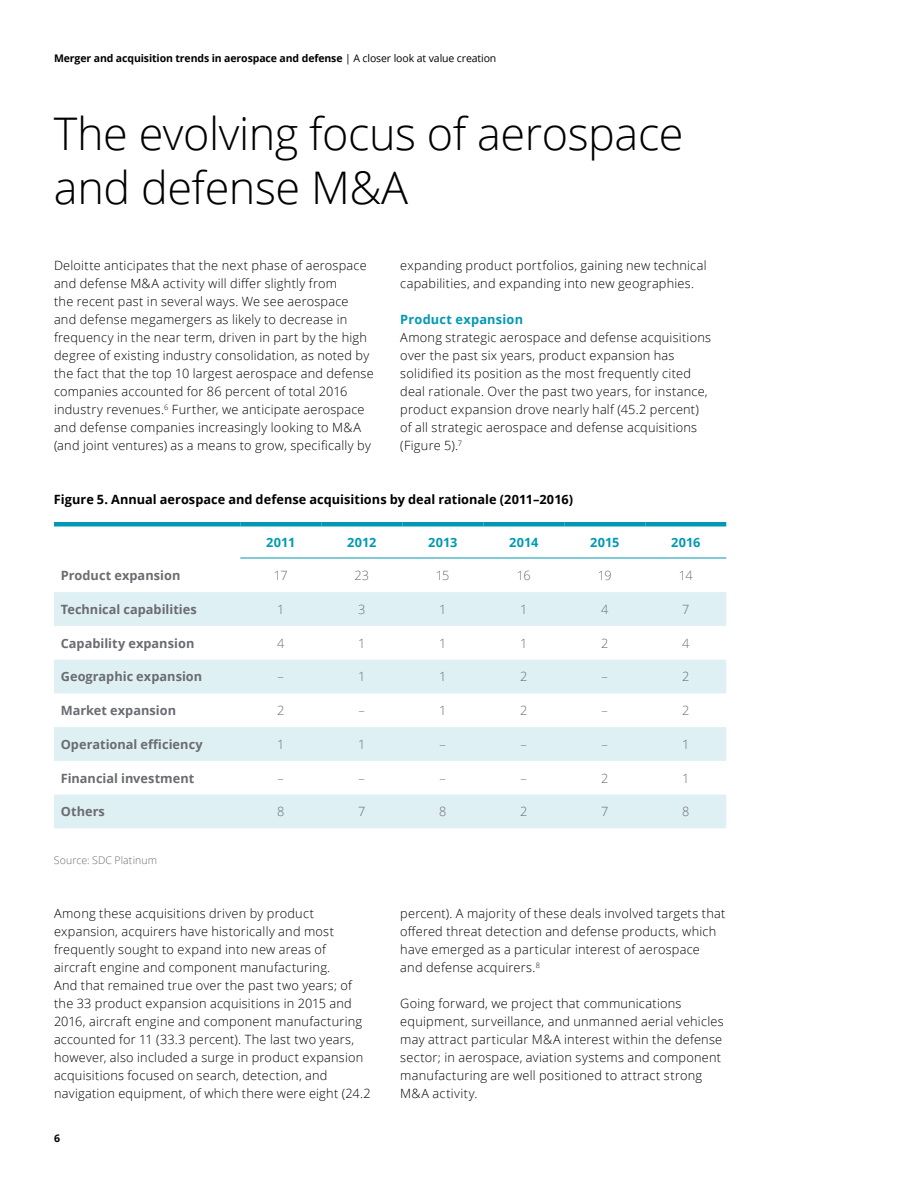
<style>
.page{position:relative;width:918px;height:1188px;background:#fff}
.page>*{position:absolute;margin:0;border:0;box-sizing:border-box;transform-origin:0 0}
.t1{font:300 45px/54px "Open Sans";letter-spacing:-.01em;color:#000}
.t2{font:300 12.75px/18px "Open Sans";letter-spacing:.02em;color:#000}
.t3{font:700 12.75px "Open Sans";letter-spacing:.005em;color:#6a6c71}
.t4{font:700 12.75px "Open Sans";letter-spacing:.005em;color:#000}
.t5{font:300 12.75px "Open Sans";letter-spacing:-.06em;color:#6a6c71}
.t6{font:700 12.75px "Open Sans";letter-spacing:.015em;color:#0099b3}
.t7{font:700 10.5px "Open Sans";letter-spacing:-.01em;color:#000}
.t8{font:300 10.5px "Open Sans";letter-spacing:.005em;color:#6a6c71}
.s1{font-weight:400}
</style>
<div class="page">
<svg style="left:54px;top:592px;width:672px;height:236px;fill:#dff0f5"></svg>
<hr style="left:54px;top:522px;width:186px;height:4px;background:#0099b3">
<hr style="left:240px;top:522px;width:81px;height:4px;background:#0099b3">
<hr style="left:321px;top:522px;width:81px;height:4px;background:#0099b3">
<hr style="left:402px;top:522px;width:81px;height:4px;background:#0099b3">
<hr style="left:483px;top:522px;width:81px;height:4px;background:#0099b3">
<hr style="left:564px;top:522px;width:81px;height:4px;background:#0099b3">
<hr style="left:645px;top:522px;width:81px;height:4px;background:#0099b3">
<hr style="left:240px;top:558px;width:81px;height:1px;background:#0099b3">
<hr style="left:321px;top:558px;width:81px;height:1px;background:#0099b3">
<hr style="left:402px;top:558px;width:81px;height:1px;background:#0099b3">
<hr style="left:483px;top:558px;width:81px;height:1px;background:#0099b3">
<hr style="left:564px;top:558px;width:81px;height:1px;background:#0099b3">
<hr style="left:645px;top:558px;width:81px;height:1px;background:#0099b3">
<p class="t7" style="left:54px;top:51px;width:444px">Merger and acquisition trends in aerospace and defense <span class="s1">| A closer look at value creation</span></p>
<h1 class="t1" style="left:54px;top:105px;width:631px">The evolving focus of aerospace and defense M&amp;A</h1>
<p class="t2" style="left:54px;top:256px;width:321px">Deloitte anticipates that the next phase of aerospace and defense M&amp;A activity will differ slightly from<br>the recent past in several ways. We see aerospace and defense megamergers as likely to decrease in frequency in the near term, driven in part by the high degree of existing industry consolidation, as noted by the fact that the top 10 largest aerospace and defense companies accounted for 86 percent of total 2016 industry revenues.<sup>6</sup> Further, we anticipate aerospace and defense companies increasingly looking to M&amp;A (and joint ventures) as a means to grow, specifically by</p>
<p class="t2" style="left:400px;top:256px;width:308px">expanding product portfolios, gaining new technical capabilities, and expanding into new geographies.</p>
<p class="t6" style="left:400px;top:310px;width:124px">Product expansion</p>
<p class="t2" style="left:400px;top:328px;width:312px">Among strategic aerospace and defense acquisitions over the past six years, product expansion has solidified its position as the most frequently cited deal rationale. Over the past two years, for instance, product expansion drove nearly half (45.2 percent) of all strategic aerospace and defense acquisitions (Figure 5).<sup>7</sup></p>
<p class="t4" style="left:54px;top:490px;width:521px">Figure 5. Annual aerospace and defense acquisitions by deal rationale (2011–2016)</p>
<p class="t6" style="left:266px;top:533px;width:31px">2011</p>
<p class="t6" style="left:347px;top:533px;width:31px">2012</p>
<p class="t6" style="left:428px;top:533px;width:31px">2013</p>
<p class="t6" style="left:509px;top:533px;width:31px">2014</p>
<p class="t6" style="left:590px;top:533px;width:31px">2015</p>
<p class="t6" style="left:671px;top:533px;width:31px">2016</p>
<p class="t3" style="left:61px;top:566px;width:121px">Product expansion</p>
<p class="t5" style="left:274px;top:567px;width:15px">17</p>
<p class="t5" style="left:354px;top:567px;width:16px">23</p>
<p class="t5" style="left:436px;top:567px;width:15px">15</p>
<p class="t5" style="left:517px;top:567px;width:15px">16</p>
<p class="t5" style="left:598px;top:567px;width:15px">19</p>
<p class="t5" style="left:679px;top:567px;width:15px">14</p>
<p class="t3" style="left:61px;top:600px;width:138px">Technical capabilities</p>
<p class="t5" style="left:277px;top:601px;width:9px">1</p>
<p class="t5" style="left:358px;top:601px;width:9px">3</p>
<p class="t5" style="left:439px;top:601px;width:9px">1</p>
<p class="t5" style="left:520px;top:601px;width:9px">1</p>
<p class="t5" style="left:601px;top:601px;width:9px">4</p>
<p class="t5" style="left:682px;top:601px;width:9px">7</p>
<p class="t3" style="left:61px;top:634px;width:135px">Capability expansion</p>
<p class="t5" style="left:277px;top:634px;width:9px">4</p>
<p class="t5" style="left:358px;top:634px;width:9px">1</p>
<p class="t5" style="left:439px;top:634px;width:9px">1</p>
<p class="t5" style="left:520px;top:634px;width:9px">1</p>
<p class="t5" style="left:601px;top:634px;width:9px">2</p>
<p class="t5" style="left:682px;top:634px;width:9px">4</p>
<p class="t3" style="left:61px;top:668px;width:143px">Geographic expansion</p>
<p class="t5" style="left:278px;top:668px;width:8px">–</p>
<p class="t5" style="left:358px;top:668px;width:9px">1</p>
<p class="t5" style="left:439px;top:668px;width:9px">1</p>
<p class="t5" style="left:520px;top:668px;width:9px">2</p>
<p class="t5" style="left:602px;top:668px;width:8px">–</p>
<p class="t5" style="left:682px;top:668px;width:9px">2</p>
<p class="t3" style="left:61px;top:701px;width:117px">Market expansion</p>
<p class="t5" style="left:277px;top:702px;width:9px">2</p>
<p class="t5" style="left:359px;top:702px;width:8px">–</p>
<p class="t5" style="left:439px;top:702px;width:9px">1</p>
<p class="t5" style="left:520px;top:702px;width:9px">2</p>
<p class="t5" style="left:602px;top:702px;width:8px">–</p>
<p class="t5" style="left:682px;top:702px;width:9px">2</p>
<p class="t3" style="left:61px;top:735px;width:144px">Operational efficiency</p>
<p class="t5" style="left:277px;top:736px;width:9px">1</p>
<p class="t5" style="left:358px;top:736px;width:9px">1</p>
<p class="t5" style="left:440px;top:736px;width:8px">–</p>
<p class="t5" style="left:521px;top:736px;width:8px">–</p>
<p class="t5" style="left:602px;top:736px;width:8px">–</p>
<p class="t5" style="left:682px;top:736px;width:9px">1</p>
<p class="t3" style="left:61px;top:769px;width:135px">Financial investment</p>
<p class="t5" style="left:278px;top:769px;width:8px">–</p>
<p class="t5" style="left:359px;top:769px;width:8px">–</p>
<p class="t5" style="left:440px;top:769px;width:8px">–</p>
<p class="t5" style="left:521px;top:769px;width:8px">–</p>
<p class="t5" style="left:601px;top:769px;width:9px">2</p>
<p class="t5" style="left:682px;top:769px;width:9px">1</p>
<p class="t3" style="left:61px;top:803px;width:46px">Others</p>
<p class="t5" style="left:277px;top:803px;width:9px">8</p>
<p class="t5" style="left:358px;top:803px;width:9px">7</p>
<p class="t5" style="left:439px;top:803px;width:9px">8</p>
<p class="t5" style="left:520px;top:803px;width:9px">2</p>
<p class="t5" style="left:601px;top:803px;width:9px">7</p>
<p class="t5" style="left:682px;top:803px;width:9px">8</p>
<p class="t8" style="left:54px;top:853px;width:104px">Source: SDC Platinum</p>
<p class="t2" style="left:54px;top:904px;width:318px">Among these acquisitions driven by product expansion, acquirers have historically and most frequently sought to expand into new areas of aircraft engine and component manufacturing.<br>And that remained true over the past two years; of the 33 product expansion acquisitions in 2015 and 2016, aircraft engine and component manufacturing accounted for 11 (33.3 percent). The last two years, however, also included a surge in product expansion acquisitions focused on search, detection, and navigation equipment, of which there were eight (24.2</p>
<p class="t2" style="left:400px;top:904px;width:327px">percent). A majority of these deals involved targets that offered threat detection and defense products, which have emerged as a particular interest of aerospace and defense acquirers.<sup>8</sup></p>
<p class="t2" style="left:400px;top:994px;width:325px">Going forward, we project that communications equipment, surveillance, and unmanned aerial vehicles may attract particular M&amp;A interest within the defense sector; in aerospace, aviation systems and component manufacturing are well positioned to attract strong M&amp;A activity.</p>
<p class="t7" style="left:54px;top:1131px;width:7px">6</p>
</div>
